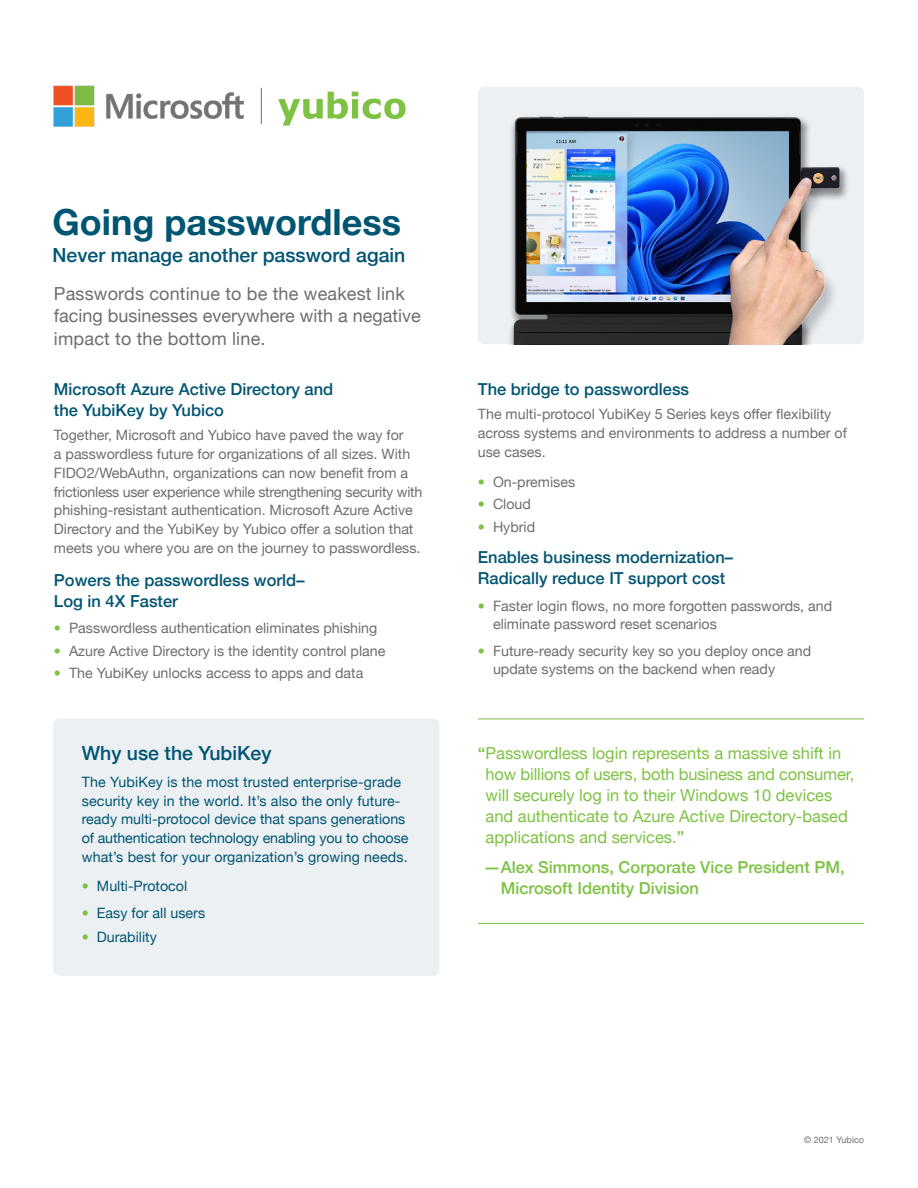
<style>
.page{position:relative;width:918px;height:1188px;background:#fff}
.page>*{position:absolute;margin:0;border:0;box-sizing:border-box;transform-origin:0 0}
.t1{font:700 36px "Helvetica Neue";color:#005572}
.t2{font:500 19.5px "Helvetica Neue";color:#005572}
.t3{font:18px/22.5px "Helvetica Neue";letter-spacing:.01em;color:#6d6e71}
.t4{font:16.5px/21px "Helvetica Neue";color:#7dc242}
.t5{font:500 16.5px/21px "Helvetica Neue";color:#005572}
.t6{font:500 16.5px/21px "Helvetica Neue";color:#7dc242;scale:1.04 1}
.t7{font:14.25px/18.8px "Helvetica Neue";color:#6d6e71}
.t8{font:14.25px/18.8px "Helvetica Neue";color:#005572}
.t9{font:9px "Helvetica Neue";color:#6d6e71}
.s1{font-weight:300;color:#7dc242}
.s2{font-weight:500}
</style>
<div class="page">
<div style="left:53px;top:719px;width:386px;height:257px;background:#ecf0f3;border-radius:6px"></div>
<img style="left:53px;top:85px;width:191px;height:42px">
<hr style="left:261px;top:88px;width:1px;height:36px;background:#6d6e71">
<svg style="left:278px;top:92px;width:128px;height:34px"></svg>
<div style="left:478px;top:87px;width:386px;height:257px;background:#ecf0f3;border-radius:6px"></div>
<img style="left:510px;top:116px;width:338px;height:228px">
<hr style="left:478px;top:719px;width:386px;height:1px;background:#7dc242">
<hr style="left:478px;top:923px;width:386px;height:1px;background:#7dc242">
<h1 class="t1" style="left:52px;top:194px;width:350px">Going passwordless</h1>
<h2 class="t2" style="left:52px;top:240px;width:354px">Never manage another password again</h2>
<p class="t3" style="left:54px;top:283px;width:368px">Passwords continue to be the weakest link facing businesses everywhere with a negative impact to the bottom line.</p>
<p class="t5" style="left:54px;top:378px;width:281px">Microsoft Azure Active Directory and the YubiKey by Yubico</p>
<p class="t7" style="left:54px;top:427px;width:370px">Together, Microsoft and Yubico have paved the way for<br>a passwordless future for organizations of all sizes. With FIDO2/WebAuthn, organizations can now benefit from a frictionless user experience while strengthening security with phishing-resistant authentication. Microsoft Azure Active Directory and the YubiKey by Yubico offer a solution that meets you where you are on the journey to passwordless.</p>
<p class="t5" style="left:54px;top:568px;width:252px">Powers the passwordless world–<br>Log in 4X Faster</p>
<p class="t7" style="left:54px;top:619px;width:325px"><span class="s1">•</span> Passwordless authentication eliminates phishing</p>
<p class="t7" style="left:54px;top:642px;width:333px"><span class="s1">•</span> Azure Active Directory is the identity control plane</p>
<p class="t7" style="left:54px;top:664px;width:311px"><span class="s1">•</span> The YubiKey unlocks access to apps and data</p>
<h2 class="t2" style="left:82px;top:738px;width:191px">Why use the YubiKey</h2>
<p class="t8" style="left:82px;top:773px;width:328px">The YubiKey is the most trusted enterprise-grade security key in the world. It’s also the only future&shy;ready multi-protocol device that spans generations of authentication technology enabling you to choose what’s best for your organization’s growing needs.</p>
<p class="t8" style="left:82px;top:878px;width:107px"><span class="s1">•</span> Multi-Protocol</p>
<p class="t8" style="left:82px;top:904px;width:125px"><span class="s1">•</span> Easy for all users</p>
<p class="t8" style="left:82px;top:928px;width:77px"><span class="s1">•</span> Durability</p>
<p class="t5" style="left:478px;top:378px;width:213px">The bridge to passwordless</p>
<p class="t7" style="left:478px;top:406px;width:371px">The multi-protocol YubiKey 5 Series keys offer flexibility across systems and environments to address a number of use cases.</p>
<p class="t7" style="left:478px;top:473px;width:99px"><span class="s1">•</span> On-premises</p>
<p class="t7" style="left:478px;top:496px;width:55px"><span class="s1">•</span> Cloud</p>
<p class="t7" style="left:478px;top:518px;width:59px"><span class="s1">•</span> Hybrid</p>
<p class="t5" style="left:478px;top:546px;width:257px">Enables business modernization–<br>Radically reduce IT support cost</p>
<p class="t7" style="left:493px;top:597px;width:341px;text-indent:-15px"><span class="s1">•</span> Faster login flows, no more forgotten passwords, and eliminate password reset scenarios</p>
<p class="t7" style="left:493px;top:642px;width:320px;text-indent:-15px"><span class="s1">•</span> Future-ready security key so you deploy once and update systems on the backend when ready</p>
<p class="t4" style="left:486px;top:744px;width:370px;text-indent:-8px"><span class="s2">“</span>Passwordless login represents a massive shift in how billions of users, both business and consumer, will securely log in to their Windows 10 devices and authenticate to Azure Active Directory-based applications and services.<span class="s2">”</span></p>
<p class="t6" style="left:501px;top:855px;width:332px;text-indent:-17px">—Alex Simmons, Corporate Vice President PM,<br>Microsoft Identity Division</p>
<p class="t9" style="left:804px;top:1134px;width:61px">© 2021 Yubico</p>
</div>
